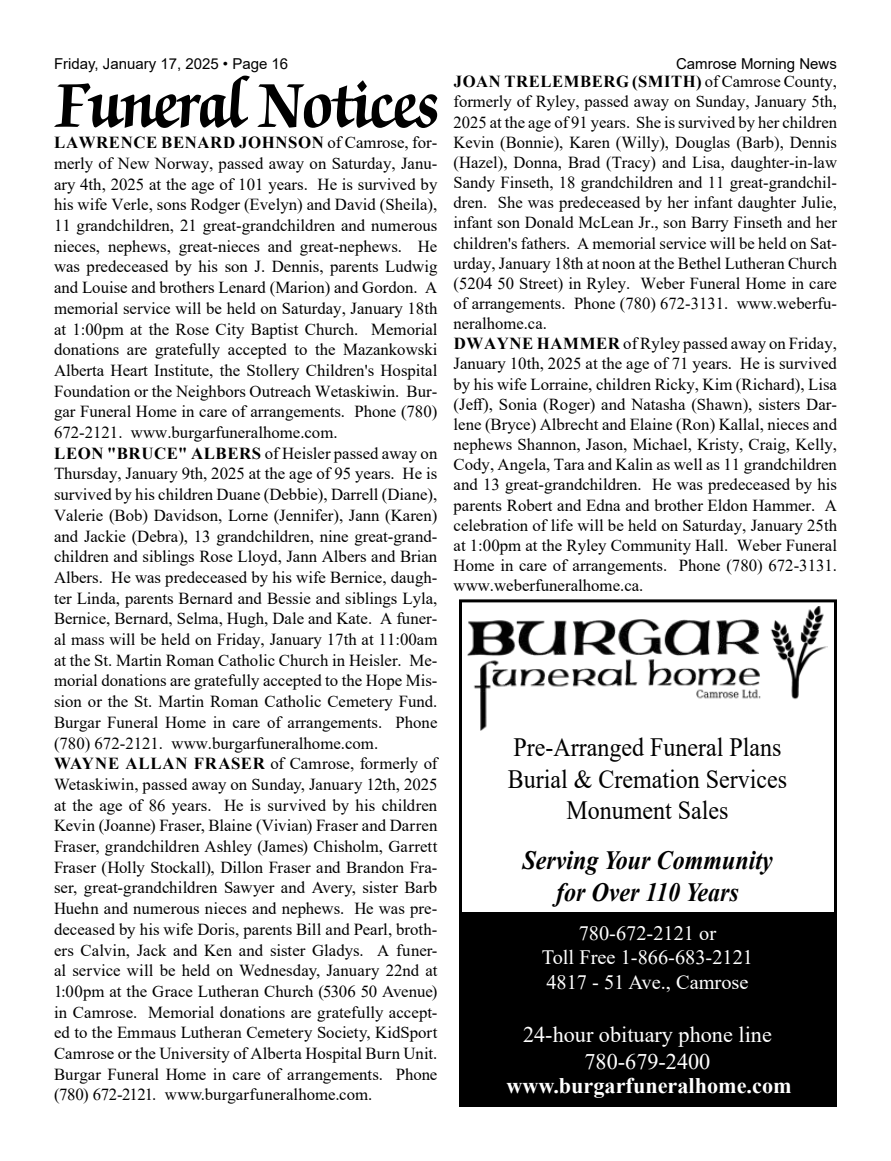
<style>
.page{position:relative;width:891px;height:1161px;background:#fff}
.page>*{position:absolute;margin:0;border:0;box-sizing:border-box;transform-origin:0 0}
.t1{font:26.4px/31.7px "Times New Roman";color:#000;text-align:center;scale:.91 1}
.t2{font:italic 700 26.4px/31.7px "Times New Roman";color:#000;text-align:center;scale:.91 1}
.t3{font:22.2px/26.7px "Times New Roman";color:#fff;text-align:center}
.t4{font:700 22.2px "Times New Roman";color:#fff}
.t5{font:20.4px/24.5px "Times New Roman";color:#fff;text-align:center}
.t6{font:16.8px/20.7px "Times New Roman";color:#000}
.t7{font:15px "Arial";color:#000}
.s1{font-weight:700}
</style>
<div class="page">
<svg style="left:54px;top:76px;width:383px;height:52px"></svg>
<div style="left:459px;top:599px;width:378px;height:508px;border:3px solid #000"></div>
<div style="left:459px;top:913px;width:377px;height:194px;background:#000"></div>
<img style="left:468px;top:607px;width:360px;height:124px">
<p class="t7" style="left:54px;top:53px;width:236px">Friday, January 17, 2025 • Page 16</p>
<p class="t7" style="left:676px;top:53px;width:162px">Camrose Morning News</p>
<p class="t6" style="left:54px;top:132px;width:385px"><span class="s1">LAWRENCE BENARD JOHNSON</span> of Camrose, for&shy;merly of New Norway, passed away on Saturday, Janu&shy;ary 4th, 2025 at the age of 101 years. He is survived by his wife Verle, sons Rodger (Evelyn) and David (Sheila), 11 grandchildren, 21 great-grandchildren and numerous nieces, nephews, great-nieces and great-nephews. He was predeceased by his son J. Dennis, parents Ludwig and Louise and brothers Lenard (Marion) and Gordon. A memorial service will be held on Saturday, January 18th at 1:00pm at the Rose City Baptist Church. Memorial donations are gratefully accepted to the Mazankowski Alberta Heart Institute, the Stollery Children's Hospital Foundation or the Neighbors Outreach Wetaskiwin. Bur&shy;gar Funeral Home in care of arrangements. Phone (780)<br>672-2121. www.burgarfuneralhome.com.<br><span class="s1">LEON "BRUCE" ALBERS</span> of Heisler passed away on Thursday, January 9th, 2025 at the age of 95 years. He is survived by his children Duane (Debbie), Darrell (Diane), Valerie (Bob) Davidson, Lorne (Jennifer), Jann (Karen) and Jackie (Debra), 13 grandchildren, nine great-grand&shy;children and siblings Rose Lloyd, Jann Albers and Brian Albers. He was predeceased by his wife Bernice, daugh&shy;ter Linda, parents Bernard and Bessie and siblings Lyla, Bernice, Bernard, Selma, Hugh, Dale and Kate. A funer&shy;al mass will be held on Friday, January 17th at 11:00am at the St. Martin Roman Catholic Church in Heisler. Me&shy;morial donations are gratefully accepted to the Hope Mis&shy;sion or the St. Martin Roman Catholic Cemetery Fund.<br>Burgar Funeral Home in care of arrangements. Phone (780) 672-2121. www.burgarfuneralhome.com.<br><span class="s1">WAYNE ALLAN FRASER</span> of Camrose, formerly of Wetaskiwin, passed away on Sunday, January 12th, 2025 at the age of 86 years. He is survived by his children Kevin (Joanne) Fraser, Blaine (Vivian) Fraser and Darren Fraser, grandchildren Ashley (James) Chisholm, Garrett Fraser (Holly Stockall), Dillon Fraser and Brandon Fra&shy;ser, great-grandchildren Sawyer and Avery, sister Barb Huehn and numerous nieces and nephews. He was pre&shy;deceased by his wife Doris, parents Bill and Pearl, broth&shy;ers Calvin, Jack and Ken and sister Gladys. A funer&shy;al service will be held on Wednesday, January 22nd at 1:00pm at the Grace Lutheran Church (5306 50 Avenue) in Camrose. Memorial donations are gratefully accept&shy;ed to the Emmaus Lutheran Cemetery Society, KidSport Camrose or the University of Alberta Hospital Burn Unit.<br>Burgar Funeral Home in care of arrangements. Phone (780) 672-2121. www.burgarfuneralhome.com.</p>
<p class="t6" style="left:454px;top:71px;width:385px;line-height:20.1px"><span class="s1">JOAN TRELEMBERG (SMITH)</span> of Camrose County, formerly of Ryley, passed away on Sunday, January 5th, 2025 at the age of 91 years. She is survived by her children Kevin (Bonnie), Karen (Willy), Douglas (Barb), Dennis (Hazel), Donna, Brad (Tracy) and Lisa, daughter-in-law Sandy Finseth, 18 grandchildren and 11 great-grandchil&shy;dren. She was predeceased by her infant daughter Julie, infant son Donald McLean Jr., son Barry Finseth and her children's fathers. A memorial service will be held on Sat&shy;urday, January 18th at noon at the Bethel Lutheran Church (5204 50 Street) in Ryley. Weber Funeral Home in care of arrangements. Phone (780) 672-3131. www.weberfu&shy;neralhome.ca.<br><span class="s1">DWAYNE HAMMER</span> of Ryley passed away on Friday, January 10th, 2025 at the age of 71 years. He is survived by his wife Lorraine, children Ricky, Kim (Richard), Lisa (Jeff), Sonia (Roger) and Natasha (Shawn), sisters Dar&shy;lene (Bryce) Albrecht and Elaine (Ron) Kallal, nieces and nephews Shannon, Jason, Michael, Kristy, Craig, Kelly, Cody, Angela, Tara and Kalin as well as 11 grandchildren and 13 great-grandchildren. He was predeceased by his parents Robert and Edna and brother Eldon Hammer. A celebration of life will be held on Saturday, January 25th at 1:00pm at the Ryley Community Hall. Weber Funeral Home in care of arrangements. Phone (780) 672-3131. www.weberfuneralhome.ca.</p>
<h1 class="t1" style="left:508px;top:730px;width:308px">Pre-Arranged Funeral Plans<br>Burial &amp; Cremation Services<br>Monument Sales</h1>
<h1 class="t2" style="left:522px;top:844px;width:277px">Serving Your Community for Over 110 Years</h1>
<p class="t5" style="left:542px;top:920px;width:213px">780-672-2121 or<br>Toll Free 1-866-683-2121<br>4817 - 51 Ave., Camrose</p>
<h2 class="t3" style="left:523px;top:1020px;width:250px">24-hour obituary phone line<br>780-679-2400</h2>
<h2 class="t4" style="left:506px;top:1069px;width:287px">www.burgarfuneralhome.com</h2>
</div>
